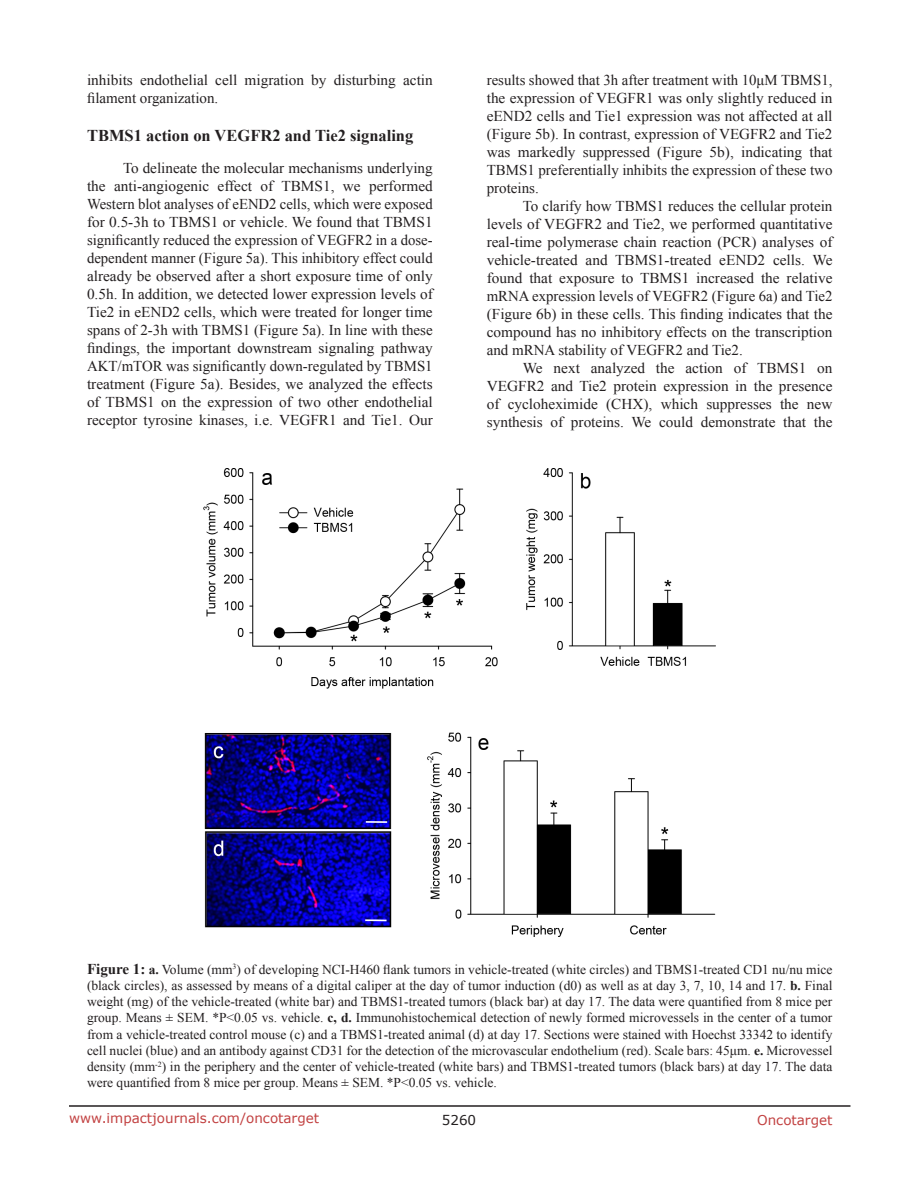
<style>
.page{position:relative;width:918px;height:1188px;background:#fff}
.page>*{position:absolute;margin:0;border:0;box-sizing:border-box;transform-origin:0 0}
.SubHeading{font:700 16.5px "Times New Roman";color:#231f20}
.BodyText{font:15px/18px "Times New Roman";color:#231f20;text-align:justify}
.figuretext{font:13.5px/16.2px "Times New Roman";color:#231f20;text-align:justify}
.t1{font:13.5px "Verdana";color:#c24141}
.t2{font:13.5px "Verdana";color:#231f20}
.s1{font-weight:700;font-size:15px}
.s2{font-weight:700}
</style>
<div class="page">
<hr style="left:69px;top:1105px;width:781px;height:2px;background:#231f20">
<img style="left:204px;top:469px;width:512px;height:467px">
<p class="BodyText" style="left:87px;top:71px;width:347px">inhibits endothelial cell migration by disturbing actin filament organization.</p>
<p class="SubHeading" style="left:87px;top:124px;width:328px">TBMS1 action on VEGFR2 and Tie2 signaling</p>
<p class="BodyText" style="left:87px;top:158px;width:347px;text-indent:36px">To delineate the molecular mechanisms underlying the anti-angiogenic effect of TBMS1, we performed Western blot analyses of eEND2 cells, which were exposed for 0.5-3h to TBMS1 or vehicle. We found that TBMS1 significantly reduced the expression of VEGFR2 in a dose&shy;dependent manner (Figure 5a). This inhibitory effect could already be observed after a short exposure time of only 0.5h. In addition, we detected lower expression levels of Tie2 in eEND2 cells, which were treated for longer time spans of 2-3h with TBMS1 (Figure 5a). In line with these findings, the important downstream signaling pathway AKT/mTOR was significantly down-regulated by TBMS1 treatment (Figure 5a). Besides, we analyzed the effects of TBMS1 on the expression of two other endothelial receptor tyrosine kinases, i.e. VEGFR1 and Tie1. Our</p>
<p class="BodyText" style="left:487px;top:71px;width:347px">results showed that 3h after treatment with 10μM TBMS1, the expression of VEGFR1 was only slightly reduced in eEND2 cells and Tie1 expression was not affected at all (Figure 5b). In contrast, expression of VEGFR2 and Tie2 was markedly suppressed (Figure 5b), indicating that TBMS1 preferentially inhibits the expression of these two proteins.</p>
<p class="BodyText" style="left:487px;top:197px;width:347px;text-indent:36px">To clarify how TBMS1 reduces the cellular protein levels of VEGFR2 and Tie2, we performed quantitative real-time polymerase chain reaction (PCR) analyses of vehicle-treated and TBMS1-treated eEND2 cells. We found that exposure to TBMS1 increased the relative mRNA expression levels of VEGFR2 (Figure 6a) and Tie2 (Figure 6b) in these cells. This finding indicates that the compound has no inhibitory effects on the transcription and mRNA stability of VEGFR2 and Tie2.</p>
<p class="BodyText" style="left:487px;top:359px;width:347px;text-indent:36px">We next analyzed the action of TBMS1 on VEGFR2 and Tie2 protein expression in the presence of cycloheximide (CHX), which suppresses the new synthesis of proteins. We could demonstrate that the</p>
<p class="figuretext" style="left:87px;top:961px;width:747px"><span class="s1">Figure 1:</span> <span class="s2">a.</span> Volume (mm<sup>3</sup>) of developing NCI-H460 flank tumors in vehicle-treated (white circles) and TBMS1-treated CD1 nu/nu mice (black circles), as assessed by means of a digital caliper at the day of tumor induction (d0) as well as at day 3, 7, 10, 14 and 17. <span class="s2">b.</span> Final weight (mg) of the vehicle-treated (white bar) and TBMS1-treated tumors (black bar) at day 17. The data were quantified from 8 mice per group. Means ± SEM. *P&lt;0.05 vs. vehicle. <span class="s2">c, d.</span> Immunohistochemical detection of newly formed microvessels in the center of a tumor from a vehicle-treated control mouse (c) and a TBMS1-treated animal (d) at day 17. Sections were stained with Hoechst 33342 to identify cell nuclei (blue) and an antibody against CD31 for the detection of the microvascular endothelium (red). Scale bars: 45μm. <span class="s2">e.</span> Microvessel density (mm<sup>-2</sup>) in the periphery and the center of vehicle-treated (white bars) and TBMS1-treated tumors (black bars) at day 17. The data were quantified from 8 mice per group. Means ± SEM. *P&lt;0.05 vs. vehicle.</p>
<p class="t1" style="left:69px;top:1109px;width:252px">www.impactjournals.com/oncotarget</p>
<p class="t2" style="left:442px;top:1111px;width:36px">5260</p>
<p class="t1" style="left:757px;top:1111px;width:77px">Oncotarget</p>
</div>
